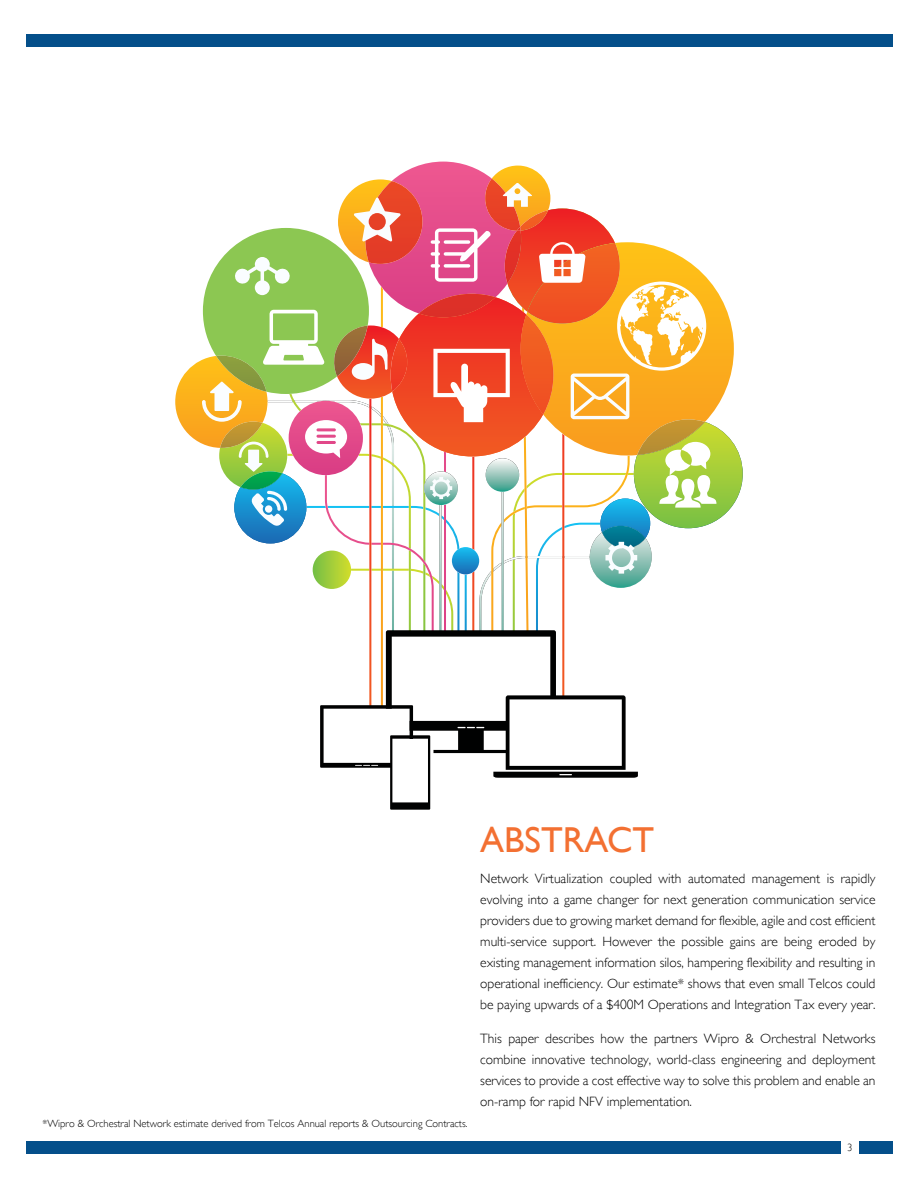
<style>
.page{position:relative;width:918px;height:1188px;background:#fff}
.page>*{position:absolute;margin:0;border:0;box-sizing:border-box;transform-origin:0 0}
.t1{font:36px "Gill Sans";color:#f37032}
.t2{font:300 13.5px/21px "Gill Sans";color:#000;text-align:justify}
.t3{font:300 10.5px "Gill Sans";color:#000}
</style>
<div class="page">
<div style="left:26px;top:34px;width:866px;height:13px;background:#044f8a"></div>
<div style="left:26px;top:1141px;width:866px;height:13px;background:#044f8a"></div>
<div style="left:841px;top:1141px;width:17px;height:13px;background:#fff"></div>
<svg style="left:175px;top:162px;width:568px;height:648px"></svg>
<p class="t3" style="left:43px;top:1118px;width:427px">*Wipro &amp; Orchestral Network estimate derived from Telcos Annual reports &amp; Outsourcing Contracts.</p>
<h1 class="t1" style="left:480px;top:819px;width:176px">ABSTRACT</h1>
<p class="t2" style="left:480px;top:868px;width:397px">Network Virtualization coupled with automated management is rapidly evolving into a game changer for next generation communication service providers due to growing market demand for flexible, agile and cost efficient multi-service support. However the possible gains are being eroded by existing management information silos, hampering flexibility and resulting in operational inefficiency. Our estimate* shows that even small Telcos could be paying upwards of a $400M Operations and Integration Tax every year.</p>
<p class="t2" style="left:480px;top:1028px;width:397px">This paper describes how the partners Wipro &amp; Orchestral Networks combine innovative technology, world-class engineering and deployment services to provide a cost effective way to solve this problem and enable an on-ramp for rapid NFV implementation.</p>
<p class="t3" style="left:847px;top:1142px;width:7px">3</p>
</div>
